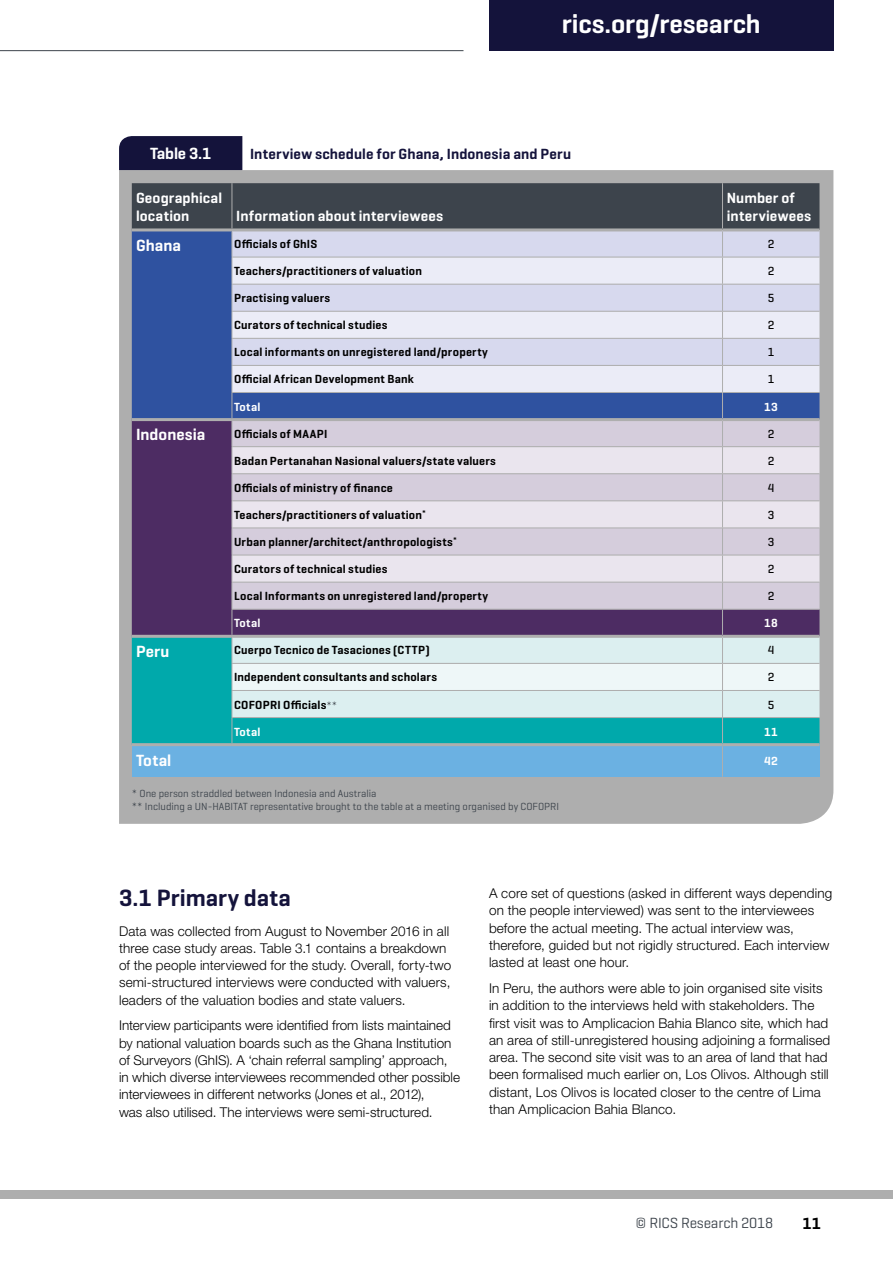
<style>
.page{position:relative;width:893px;height:1263px;background:#fff}
.page>*{position:absolute;margin:0;border:0;box-sizing:border-box;transform-origin:0 0}
.t1{font:600 27px "Geogrotesque";letter-spacing:-.005em;color:#fff}
.t2{font:600 24px "Geogrotesque";letter-spacing:.005em;color:#14133b}
.t3{font:600 16.5px "Geogrotesque";letter-spacing:.005em;color:#fff}
.t4{font:600 16.5px "Geogrotesque";color:#000}
.t5{font:600 15px/18px "Geogrotesque";letter-spacing:.01em;color:#fff}
.t6{font:600 15px "Geogrotesque";letter-spacing:.01em;color:#14133b}
.t7{font:15px "Geogrotesque";letter-spacing:-.01em;color:#3d444c}
.t8{font:300 13.5px/17.2px "Helvetica Neue LT";letter-spacing:.01em;color:#000}
.t9{font:600 12px "Geogrotesque";letter-spacing:.02em;color:#000}
.t10{font:600 12px "Geogrotesque";letter-spacing:.025em;color:#fff}
.t11{font:500 12px "Geogrotesque";color:#000}
.t12{font:10.5px/13.5px "Geogrotesque";color:#3d444c}
.s1{font-weight:400;font-size:10.5px;color:#3d444c}
</style>
<div class="page">
<div style="left:0;top:1191px;width:893px;height:8px;background:#aeaeae"></div>
<div style="left:489px;top:0;width:344px;height:51px;background:#14133b"></div>
<hr style="left:0;top:50px;width:463px;height:1px;background:#3d444c">
<div style="left:119px;top:170px;width:714px;height:654px;background:#aeaeae"></div>
<div style="left:119px;top:136px;width:123px;height:34px;background:#14133b"></div>
<div style="left:132px;top:745px;width:590px;height:32px;background:#6bb1e2"></div>
<div style="left:722px;top:745px;width:97px;height:32px;background:#6bb1e2"></div>
<svg style="left:132px;top:183px;width:687px;height:560px"></svg>
<hr style="left:722px;top:746px;width:1px;height:31px;background:#aeaeae">
<hr style="left:232px;top:257px;width:490px;height:1px;background:#aeaeae">
<hr style="left:722px;top:257px;width:97px;height:1px;background:#aeaeae">
<hr style="left:232px;top:284px;width:490px;height:1px;background:#aeaeae">
<hr style="left:722px;top:284px;width:97px;height:1px;background:#aeaeae">
<hr style="left:232px;top:311px;width:490px;height:1px;background:#aeaeae">
<hr style="left:722px;top:311px;width:97px;height:1px;background:#aeaeae">
<hr style="left:232px;top:338px;width:490px;height:1px;background:#aeaeae">
<hr style="left:722px;top:338px;width:97px;height:1px;background:#aeaeae">
<hr style="left:232px;top:365px;width:490px;height:1px;background:#aeaeae">
<hr style="left:722px;top:365px;width:97px;height:1px;background:#aeaeae">
<hr style="left:232px;top:392px;width:490px;height:1px;background:#aeaeae">
<hr style="left:722px;top:392px;width:97px;height:1px;background:#aeaeae">
<hr style="left:232px;top:446px;width:490px;height:1px;background:#aeaeae">
<hr style="left:722px;top:446px;width:97px;height:1px;background:#aeaeae">
<hr style="left:232px;top:473px;width:490px;height:1px;background:#aeaeae">
<hr style="left:722px;top:473px;width:97px;height:1px;background:#aeaeae">
<hr style="left:232px;top:500px;width:490px;height:1px;background:#aeaeae">
<hr style="left:722px;top:500px;width:97px;height:1px;background:#aeaeae">
<hr style="left:232px;top:528px;width:490px;height:1px;background:#aeaeae">
<hr style="left:722px;top:528px;width:97px;height:1px;background:#aeaeae">
<hr style="left:232px;top:555px;width:490px;height:1px;background:#aeaeae">
<hr style="left:722px;top:555px;width:97px;height:1px;background:#aeaeae">
<hr style="left:232px;top:582px;width:490px;height:1px;background:#aeaeae">
<hr style="left:722px;top:582px;width:97px;height:1px;background:#aeaeae">
<hr style="left:232px;top:609px;width:490px;height:1px;background:#aeaeae">
<hr style="left:722px;top:609px;width:97px;height:1px;background:#aeaeae">
<hr style="left:232px;top:663px;width:490px;height:1px;background:#aeaeae">
<hr style="left:722px;top:663px;width:97px;height:1px;background:#aeaeae">
<hr style="left:232px;top:690px;width:490px;height:1px;background:#aeaeae">
<hr style="left:722px;top:690px;width:97px;height:1px;background:#aeaeae">
<hr style="left:232px;top:717px;width:490px;height:1px;background:#aeaeae">
<hr style="left:722px;top:717px;width:97px;height:1px;background:#aeaeae">
<hr style="left:132px;top:228px;width:100px;height:3px;background:#aeaeae">
<hr style="left:232px;top:228px;width:490px;height:3px;background:#aeaeae">
<hr style="left:722px;top:228px;width:97px;height:3px;background:#aeaeae">
<hr style="left:132px;top:418px;width:100px;height:3px;background:#aeaeae">
<hr style="left:232px;top:418px;width:490px;height:3px;background:#aeaeae">
<hr style="left:722px;top:418px;width:97px;height:3px;background:#aeaeae">
<hr style="left:132px;top:635px;width:100px;height:3px;background:#aeaeae">
<hr style="left:232px;top:635px;width:490px;height:3px;background:#aeaeae">
<hr style="left:722px;top:635px;width:97px;height:3px;background:#aeaeae">
<hr style="left:132px;top:743px;width:100px;height:3px;background:#aeaeae">
<hr style="left:232px;top:743px;width:490px;height:3px;background:#aeaeae">
<hr style="left:722px;top:743px;width:97px;height:3px;background:#aeaeae">
<h1 class="t1" style="left:562px;top:7px;width:200px">rics.org/research</h1>
<p class="t3" style="left:150px;top:143px;width:63px">Table 3.1</p>
<p class="t6" style="left:250px;top:145px;width:323px">Interview schedule for Ghana, Indonesia and Peru</p>
<p class="t5" style="left:136px;top:189px;width:88px">Geographical location</p>
<p class="t5" style="left:236px;top:207px;width:208px">Information about interviewees</p>
<p class="t5" style="left:727px;top:189px;width:86px">Number of interviewees</p>
<p class="t3" style="left:136px;top:235px;width:46px">Ghana</p>
<p class="t9" style="left:234px;top:236px;width:85px">Officials of GhIS</p>
<p class="t11" style="left:768px;top:236px;width:8px">2</p>
<p class="t9" style="left:234px;top:264px;width:189px">Teachers/practitioners of valuation</p>
<p class="t11" style="left:768px;top:264px;width:8px">2</p>
<p class="t9" style="left:234px;top:291px;width:98px">Practising valuers</p>
<p class="t11" style="left:768px;top:291px;width:8px">5</p>
<p class="t9" style="left:234px;top:318px;width:155px">Curators of technical studies</p>
<p class="t11" style="left:768px;top:318px;width:8px">2</p>
<p class="t9" style="left:234px;top:345px;width:255px">Local informants on unregistered land/property</p>
<p class="t11" style="left:768px;top:345px;width:8px">1</p>
<p class="t9" style="left:234px;top:372px;width:181px">Official African Development Bank</p>
<p class="t11" style="left:768px;top:372px;width:8px">1</p>
<p class="t10" style="left:234px;top:399px;width:28px">Total</p>
<p class="t10" style="left:764px;top:399px;width:15px">13</p>
<p class="t3" style="left:136px;top:425px;width:71px">Indonesia</p>
<p class="t9" style="left:234px;top:426px;width:95px">Officials of MAAPI</p>
<p class="t11" style="left:768px;top:426px;width:8px">2</p>
<p class="t9" style="left:234px;top:453px;width:263px">Badan Pertanahan Nasional valuers/state valuers</p>
<p class="t11" style="left:768px;top:453px;width:8px">2</p>
<p class="t9" style="left:234px;top:480px;width:160px">Officials of ministry of finance</p>
<p class="t11" style="left:768px;top:480px;width:8px">4</p>
<p class="t9" style="left:234px;top:507px;width:193px">Teachers/practitioners of valuation<sup>*</sup></p>
<p class="t11" style="left:768px;top:507px;width:8px">3</p>
<p class="t9" style="left:234px;top:534px;width:224px">Urban planner/architect/anthropologists<sup>*</sup></p>
<p class="t11" style="left:768px;top:534px;width:8px">3</p>
<p class="t9" style="left:234px;top:561px;width:155px">Curators of technical studies</p>
<p class="t11" style="left:768px;top:561px;width:8px">2</p>
<p class="t9" style="left:234px;top:589px;width:256px">Local Informants on unregistered land/property</p>
<p class="t11" style="left:768px;top:589px;width:8px">2</p>
<p class="t10" style="left:234px;top:616px;width:28px">Total</p>
<p class="t10" style="left:764px;top:616px;width:15px">18</p>
<p class="t3" style="left:136px;top:641px;width:35px">Peru</p>
<p class="t9" style="left:234px;top:643px;width:197px">Cuerpo Tecnico de Tasaciones (CTTP)</p>
<p class="t11" style="left:768px;top:643px;width:8px">4</p>
<p class="t9" style="left:234px;top:670px;width:204px">Independent consultants and scholars</p>
<p class="t11" style="left:768px;top:670px;width:8px">2</p>
<p class="t9" style="left:234px;top:697px;width:105px">COFOPRI Officials<span class="s1">**</span></p>
<p class="t11" style="left:768px;top:697px;width:8px">5</p>
<p class="t10" style="left:234px;top:724px;width:28px">Total</p>
<p class="t10" style="left:764px;top:724px;width:15px">11</p>
<p class="t3" style="left:136px;top:750px;width:37px">Total</p>
<p class="t10" style="left:764px;top:754px;width:15px">42</p>
<p class="t12" style="left:132px;top:786px;width:429px">* One person straddled between Indonesia and Australia<br>** Including a UN-HABITAT representative brought to the table at a meeting organised by COFOPRI</p>
<h2 class="t2" style="left:119px;top:882px;width:173px">3.1 Primary data</h2>
<p class="t8" style="left:119px;top:922px;width:334px">Data was collected from August to November 2016 in all three case study areas. Table 3.1 contains a breakdown of the people interviewed for the study. Overall, forty-two semi-structured interviews were conducted with valuers, leaders of the valuation bodies and state valuers.</p>
<p class="t8" style="left:119px;top:1017px;width:343px">Interview participants were identified from lists maintained by national valuation boards such as the Ghana Institution of Surveyors (GhIS). A ‘chain referral sampling’ approach, in which diverse interviewees recommended other possible interviewees in different networks (Jones et al., 2012),<br>was also utilised. The interviews were semi-structured.</p>
<p class="t8" style="left:489px;top:884px;width:345px">A core set of questions (asked in different ways depending on the people interviewed) was sent to the interviewees before the actual meeting. The actual interview was, therefore, guided but not rigidly structured. Each interview lasted at least one hour.</p>
<p class="t8" style="left:489px;top:979px;width:343px">In Peru, the authors were able to join organised site visits in addition to the interviews held with stakeholders. The first visit was to Amplicacion Bahia Blanco site, which had an area of still-unregistered housing adjoining a formalised area. The second site visit was to an area of land that had been formalised much earlier on, Los Olivos. Although still distant, Los Olivos is located closer to the centre of Lima than Amplicacion Bahia Blanco.</p>
<p class="t7" style="left:635px;top:1214px;width:139px">© RICS Research 2018</p>
<p class="t4" style="left:802px;top:1213px;width:20px">11</p>
</div>
